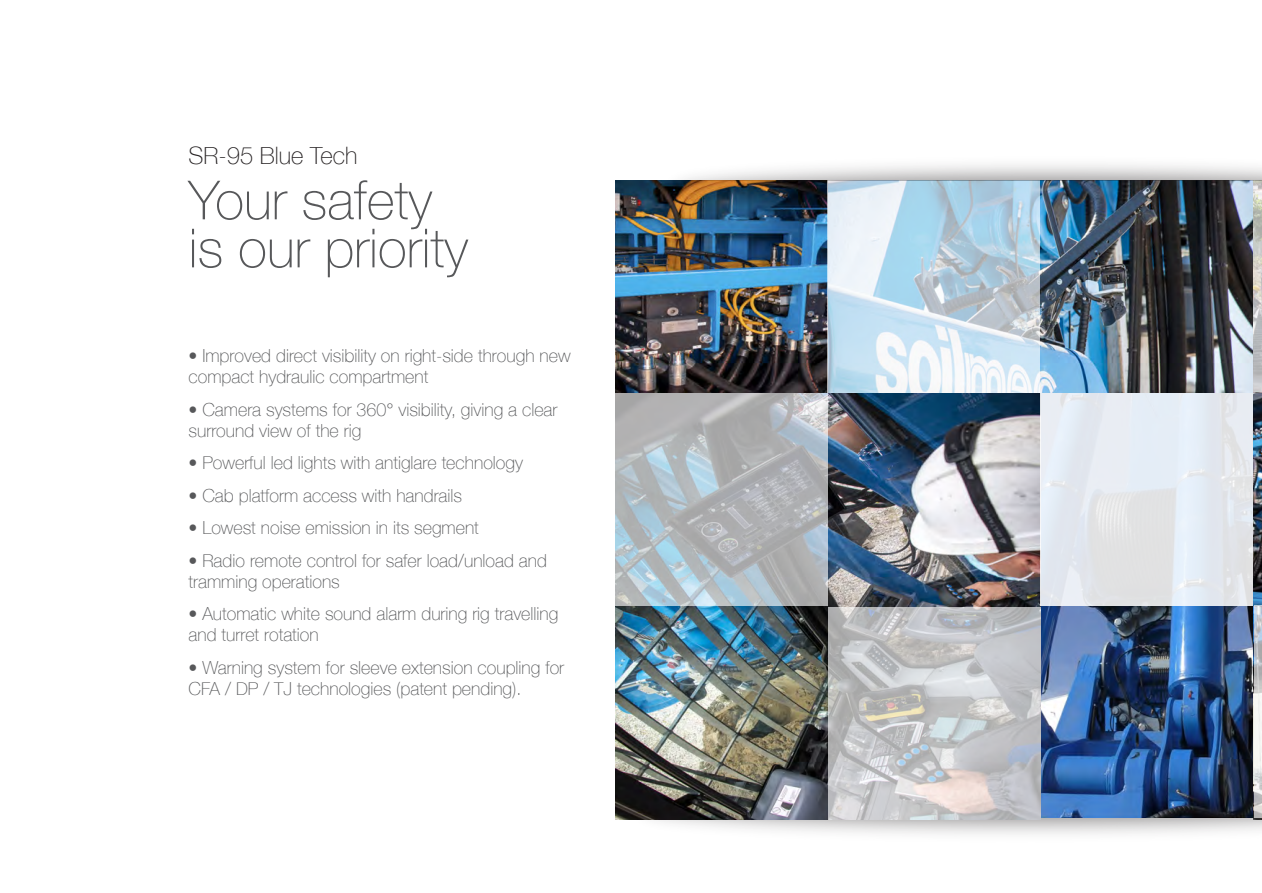
<style>
.page{position:relative;width:1262px;height:893px;background:#fff}
.page>*{position:absolute;margin:0;border:0;box-sizing:border-box;transform-origin:0 0}
.t1{font:100 54px "Helvetica Neue LT";color:#57585a}
.t2{font:100 24px "Helvetica Neue LT";color:#231f20}
.t3{font:100 18px/21px "Helvetica Neue LT";color:#57585a}
</style>
<div class="page">
<img style="left:615px;top:817px;width:646px;height:18px">
<img style="left:1040px;top:606px;width:212px;height:211px">
<img style="left:615px;top:393px;width:425px;height:426px">
<img style="left:1252px;top:393px;width:9px;height:426px">
<svg style="left:615px;top:393px;width:212px;height:212px;background:#b1b8bd"></svg>
<svg style="left:828px;top:606px;width:212px;height:213px;background:#c4c4c6"></svg>
<div style="left:1040px;top:393px;width:212px;height:212px;background:linear-gradient(to right,#e5e9f0,#e4e8ed)"></div>
<svg style="left:1253px;top:605px;width:8px;height:213px"></svg>
<img style="left:615px;top:164px;width:646px;height:229px">
<svg style="left:826px;top:180px;width:213px;height:213px"></svg>
<svg style="left:1252px;top:180px;width:9px;height:211px;background:#bfc0be"></svg>
<p class="t2" style="left:188px;top:141px;width:170px">SR-95 Blue Tech</p>
<p class="t1" style="left:188px;top:169px;width:245px">Your safety</p>
<p class="t1" style="left:188px;top:217px;width:281px">is our priority</p>
<p class="t3" style="left:188px;top:345px;width:383px">• Improved direct visibility on right-side through new compact hydraulic compartment</p>
<p class="t3" style="left:188px;top:398px;width:370px">• Camera systems for 360° visibility, giving a clear surround view of the rig</p>
<p class="t3" style="left:188px;top:452px;width:336px">• Powerful led lights with antiglare technology</p>
<p class="t3" style="left:188px;top:485px;width:275px">• Cab platform access with handrails</p>
<p class="t3" style="left:188px;top:517px;width:292px">• Lowest noise emission in its segment</p>
<p class="t3" style="left:188px;top:550px;width:360px">• Radio remote control for safer load/unload and tramming operations</p>
<p class="t3" style="left:188px;top:603px;width:371px">• Automatic white sound alarm during rig travelling and turret rotation</p>
<p class="t3" style="left:188px;top:657px;width:377px">• Warning system for sleeve extension coupling for<br>CFA / DP / TJ technologies (patent pending).</p>
</div>
